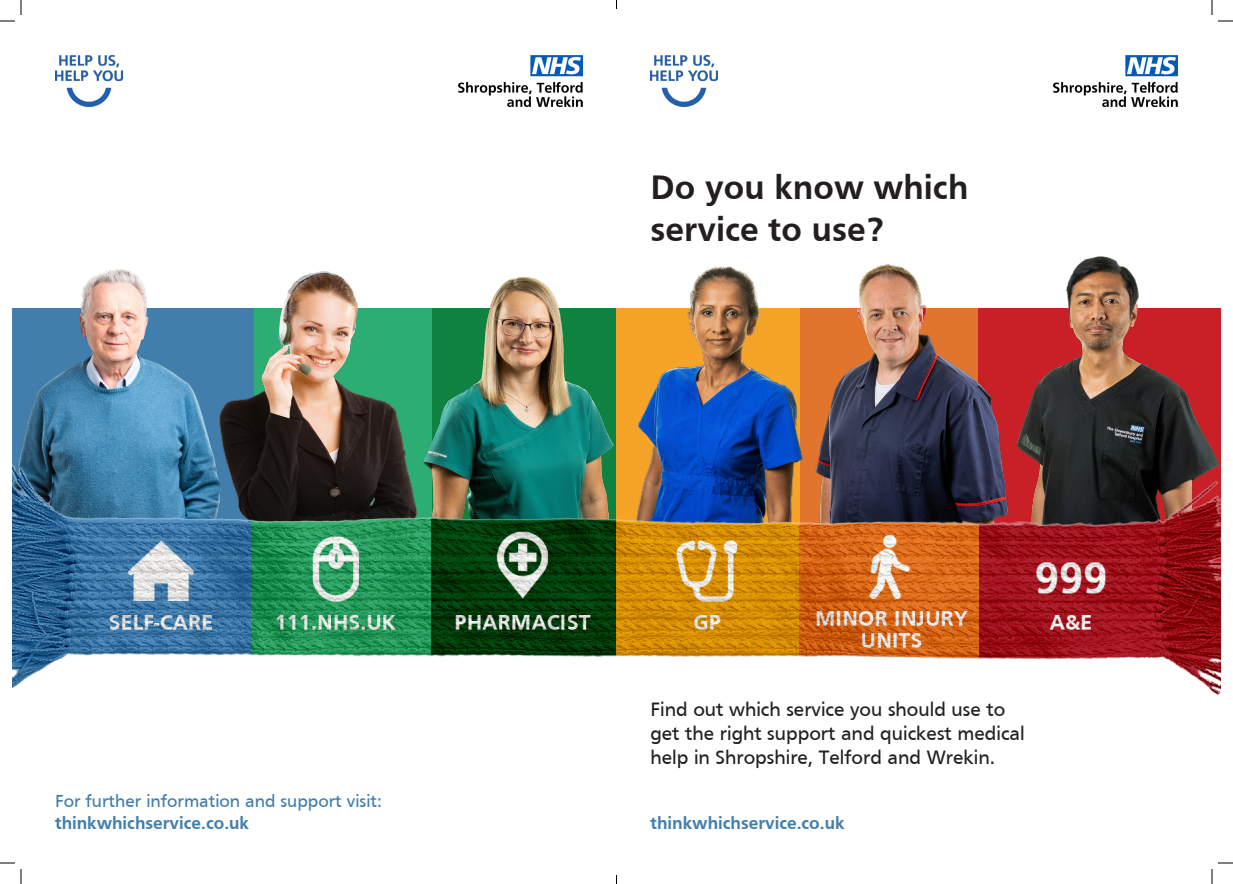
<style>
.page{position:relative;width:1233px;height:884px;background:#fff}
.page>*{position:absolute;margin:0;border:0;box-sizing:border-box;transform-origin:0 0}
.t1{font:700 35px/42px "Frutiger";color:#231f20}
.t2{font:20px/24px "Frutiger";color:#231f20}
.t3{font:700 18px "Frutiger";color:#427eac}
.t4{font:18px "Frutiger";color:#427eac}
</style>
<div class="page">
<img style="left:1053px;top:55px;width:125px;height:52px">
<img style="left:458px;top:55px;width:124px;height:52px">
<img style="left:650px;top:55px;width:68px;height:52px">
<img style="left:55px;top:55px;width:67px;height:52px">
<img style="left:439px;top:277px;width:164px;height:186px">
<img style="left:603px;top:266px;width:166px;height:197px">
<img style="left:769px;top:264px;width:240px;height:199px">
<img style="left:1009px;top:256px;width:211px;height:207px">
<img style="left:12px;top:270px;width:194px;height:193px">
<img style="left:206px;top:271px;width:233px;height:192px">
<img style="left:12px;top:463px;width:1208px;height:232px">
<svg style="left:1218px;top:20px;width:15px;height:2px"></svg>
<svg style="left:1218px;top:862px;width:15px;height:2px"></svg>
<svg style="left:0;top:0;width:22px;height:22px"></svg>
<svg style="left:0;top:862px;width:22px;height:22px"></svg>
<svg style="left:1211px;top:0;width:1px;height:15px"></svg>
<svg style="left:1211px;top:869px;width:1px;height:15px"></svg>
<p class="t4" style="left:55px;top:794px;width:328px">For further information and support visit:</p>
<p class="t3" style="left:55px;top:816px;width:196px">thinkwhichservice.co.uk</p>
<h1 class="t1" style="left:650px;top:169px;width:319px">Do you know which service to use?</h1>
<p class="t2" style="left:650px;top:699px;width:376px">Find out which service you should use to get the right support and quickest medical help in Shropshire, Telford and Wrekin.</p>
<p class="t3" style="left:650px;top:816px;width:196px">thinkwhichservice.co.uk</p>
</div>
